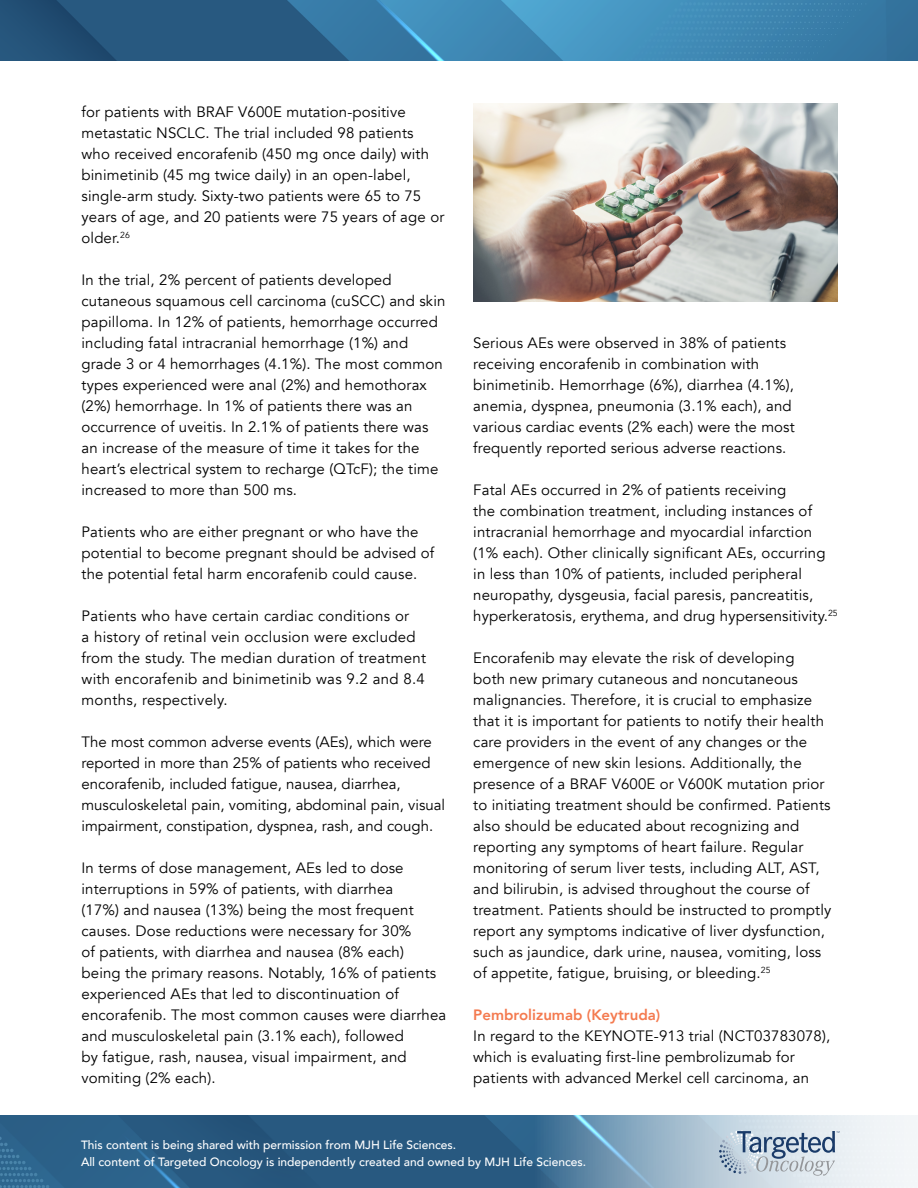
<style>
.page{position:relative;width:918px;height:1188px;background:#fff}
.page>*{position:absolute;margin:0;border:0;box-sizing:border-box;transform-origin:0 0}
.t1{font:15px/21px "Avenir";letter-spacing:.01em;color:#000}
.t2{font:800 15px "Avenir";color:#f47a4f}
.t3{font:500 12px/16.5px "Avenir";color:#fff}
</style>
<div class="page">
<img style="left:0;top:0;width:918px;height:61px">
<img style="left:0;top:1115px;width:531px;height:73px">
<svg style="left:531px;top:1115px;width:387px;height:73px"></svg>
<svg style="left:719px;top:1130px;width:120px;height:46px;background:#b4c3d0"></svg>
<img style="left:474px;top:104px;width:363px;height:197px">
<p class="t1" style="left:82px;top:102px;width:364px">for patients with BRAF V600E mutation-positive metastatic NSCLC. The trial included 98 patients who received encorafenib (450 mg once daily) with binimetinib (45 mg twice daily) in an open-label, single-arm study. Sixty-two patients were 65 to 75 years of age, and 20 patients were 75 years of age or older.<sup>26</sup></p>
<p class="t1" style="left:82px;top:270px;width:365px">In the trial, 2% percent of patients developed cutaneous squamous cell carcinoma (cuSCC) and skin papilloma. In 12% of patients, hemorrhage occurred including fatal intracranial hemorrhage (1%) and grade 3 or 4 hemorrhages (4.1%). The most common types experienced were anal (2%) and hemothorax (2%) hemorrhage. In 1% of patients there was an occurrence of uveitis. In 2.1% of patients there was an increase of the measure of time it takes for the heart’s electrical system to recharge (QTcF); the time increased to more than 500 ms.</p>
<p class="t1" style="left:82px;top:522px;width:354px">Patients who are either pregnant or who have the potential to become pregnant should be advised of the potential fetal harm encorafenib could cause.</p>
<p class="t1" style="left:82px;top:606px;width:346px">Patients who have certain cardiac conditions or<br>a history of retinal vein occlusion were excluded from the study. The median duration of treatment with encorafenib and binimetinib was 9.2 and 8.4 months, respectively.</p>
<p class="t1" style="left:82px;top:732px;width:365px">The most common adverse events (AEs), which were reported in more than 25% of patients who received encorafenib, included fatigue, nausea, diarrhea, musculoskeletal pain, vomiting, abdominal pain, visual impairment, constipation, dyspnea, rash, and cough.</p>
<p class="t1" style="left:82px;top:858px;width:366px">In terms of dose management, AEs led to dose interruptions in 59% of patients, with diarrhea<br>(17%) and nausea (13%) being the most frequent causes. Dose reductions were necessary for 30%<br>of patients, with diarrhea and nausea (8% each) being the primary reasons. Notably, 16% of patients experienced AEs that led to discontinuation of encorafenib. The most common causes were diarrhea and musculoskeletal pain (3.1% each), followed<br>by fatigue, rash, nausea, visual impairment, and vomiting (2% each).</p>
<p class="t1" style="left:473px;top:333px;width:323px">Serious AEs were observed in 38% of patients receiving encorafenib in combination with binimetinib. Hemorrhage (6%), diarrhea (4.1%), anemia, dyspnea, pneumonia (3.1% each), and various cardiac events (2% each) were the most frequently reported serious adverse reactions.</p>
<p class="t1" style="left:473px;top:480px;width:366px">Fatal AEs occurred in 2% of patients receiving<br>the combination treatment, including instances of intracranial hemorrhage and myocardial infarction (1% each). Other clinically significant AEs, occurring in less than 10% of patients, included peripheral neuropathy, dysgeusia, facial paresis, pancreatitis, hyperkeratosis, erythema, and drug hypersensitivity.<sup>25</sup></p>
<p class="t1" style="left:473px;top:648px;width:360px">Encorafenib may elevate the risk of developing<br>both new primary cutaneous and noncutaneous malignancies. Therefore, it is crucial to emphasize that it is important for patients to notify their health care providers in the event of any changes or the emergence of new skin lesions. Additionally, the presence of a BRAF V600E or V600K mutation prior to initiating treatment should be confirmed. Patients also should be educated about recognizing and reporting any symptoms of heart failure. Regular monitoring of serum liver tests, including ALT, AST, and bilirubin, is advised throughout the course of treatment. Patients should be instructed to promptly report any symptoms indicative of liver dysfunction, such as jaundice, dark urine, nausea, vomiting, loss of appetite, fatigue, bruising, or bleeding.<sup>25</sup></p>
<p class="t2" style="left:473px;top:1003px;width:188px">Pembrolizumab (Keytruda)</p>
<p class="t1" style="left:473px;top:1026px;width:359px">In regard to the KEYNOTE-913 trial (NCT03783078), which is evaluating first-line pembrolizumab for patients with advanced Merkel cell carcinoma, an</p>
<p class="t3" style="left:81px;top:1136px;width:507px">This content is being shared with permission from MJH Life Sciences.<br>All content of Targeted Oncology is independently created and owned by MJH Life Sciences.</p>
</div>
